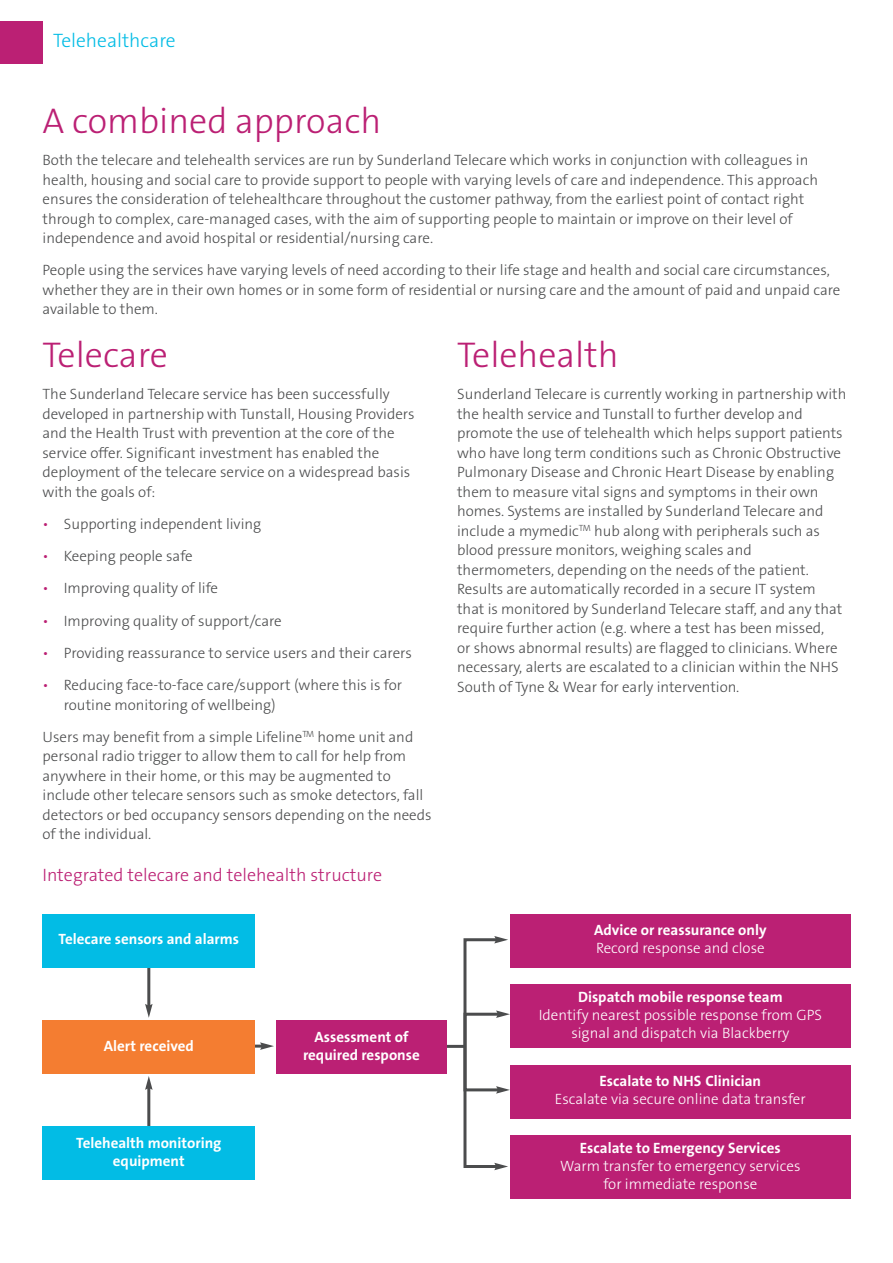
<style>
.page{position:relative;width:893px;height:1263px;background:#fff}
.page>*{position:absolute;margin:0;border:0;box-sizing:border-box;transform-origin:0 0}
.t1{font:300 36px "The Sans B W3";color:#bb2074}
.t2{font:300 19.5px "The Sans B W3";color:#02bce5}
.t3{font:300 18px "The Sans B W3";color:#bb2074}
.t4{font:300 15px/19.5px "The Sans B W3";color:#4b4c4d}
.t5{font:700 15px/18px "The Sans B W7";color:#fff;text-align:center}
.t6{font:300 15px/18px "The Sans B W3";color:#fff;text-align:center}
.s1{color:#bb2074}
</style>
<div class="page">
<hr style="left:413px;top:1045px;width:52px;height:3px;background:#4b4c4d">
<hr style="left:147px;top:1087px;width:3px;height:49px;background:#4b4c4d">
<svg style="left:145px;top:1076px;width:8px;height:14px"></svg>
<svg style="left:462px;top:936px;width:48px;height:234px"></svg>
<hr style="left:205px;top:1044px;width:58px;height:3px;background:#4b4c4d">
<svg style="left:260px;top:1042px;width:14px;height:8px"></svg>
<hr style="left:147px;top:958px;width:3px;height:48px;background:#4b4c4d">
<svg style="left:145px;top:1004px;width:8px;height:14px"></svg>
<div style="left:0;top:21px;width:43px;height:43px;background:#bb2074"></div>
<div style="left:43px;top:914px;width:212px;height:53px;background:#02bce5"></div>
<div style="left:43px;top:1127px;width:212px;height:53px;background:#02bce5"></div>
<div style="left:43px;top:1020px;width:212px;height:54px;background:#f47d31"></div>
<div style="left:276px;top:1020px;width:170px;height:54px;background:#bb2074"></div>
<div style="left:510px;top:914px;width:340px;height:53px;background:#bb2074"></div>
<div style="left:510px;top:1135px;width:340px;height:64px;background:#bb2074"></div>
<div style="left:510px;top:984px;width:340px;height:64px;background:#bb2074"></div>
<div style="left:510px;top:1065px;width:340px;height:53px;background:#bb2074"></div>
<h2 class="t2" style="left:53px;top:33px;width:124px">Telehealthcare</h2>
<h1 class="t1" style="left:43px;top:107px;width:340px">A combined approach</h1>
<p class="t4" style="left:43px;top:152px;width:777px">Both the telecare and telehealth services are run by Sunderland Telecare which works in conjunction with colleagues in health, housing and social care to provide support to people with varying levels of care and independence. This approach ensures the consideration of telehealthcare throughout the customer pathway, from the earliest point of contact right through to complex, care-managed cases, with the aim of supporting people to maintain or improve on their level of independence and avoid hospital or residential/nursing care.</p>
<p class="t4" style="left:43px;top:262px;width:799px">People using the services have varying levels of need according to their life stage and health and social care circumstances, whether they are in their own homes or in some form of residential or nursing care and the amount of paid and unpaid care available to them.</p>
<h1 class="t1" style="left:43px;top:341px;width:127px">Telecare</h1>
<p class="t4" style="left:43px;top:386px;width:374px">The Sunderland Telecare service has been successfully developed in partnership with Tunstall, Housing Providers and the Health Trust with prevention at the core of the service offer. Significant investment has enabled the deployment of the telecare service on a widespread basis with the goals of:</p>
<p class="t4" style="left:43px;top:515px;width:220px"><span class="s1">•</span> Supporting independent living</p>
<p class="t4" style="left:43px;top:548px;width:152px"><span class="s1">•</span> Keeping people safe</p>
<p class="t4" style="left:43px;top:580px;width:177px"><span class="s1">•</span> Improving quality of life</p>
<p class="t4" style="left:43px;top:612px;width:241px"><span class="s1">•</span> Improving quality of support/care</p>
<p class="t4" style="left:43px;top:644px;width:371px"><span class="s1">•</span> Providing reassurance to service users and their carers</p>
<p class="t4" style="left:64px;top:677px;width:340px;text-indent:-21px"><span class="s1">•</span> Reducing face-to-face care/support (where this is for routine monitoring of wellbeing)</p>
<p class="t4" style="left:43px;top:729px;width:391px">Users may benefit from a simple Lifeline<sup>TM</sup> home unit and personal radio trigger to allow them to call for help from anywhere in their home, or this may be augmented to include other telecare sensors such as smoke detectors, fall detectors or bed occupancy sensors depending on the needs of the individual.</p>
<p class="t3" style="left:43px;top:868px;width:341px">Integrated telecare and telehealth structure</p>
<p class="t5" style="left:59px;top:932px;width:182px">Telecare sensors and alarms</p>
<p class="t5" style="left:104px;top:1038px;width:91px">Alert received</p>
<p class="t5" style="left:303px;top:1029px;width:118px">Assessment of required response</p>
<p class="t5" style="left:76px;top:1135px;width:147px">Telehealth monitoring equipment</p>
<h1 class="t1" style="left:457px;top:341px;width:163px">Telehealth</h1>
<p class="t4" style="left:457px;top:386px;width:391px">Sunderland Telecare is currently working in partnership with the health service and Tunstall to further develop and promote the use of telehealth which helps support patients who have long term conditions such as Chronic Obstructive Pulmonary Disease and Chronic Heart Disease by enabling them to measure vital signs and symptoms in their own homes. Systems are installed by Sunderland Telecare and include a mymedic<sup>TM</sup> hub along with peripherals such as blood pressure monitors, weighing scales and thermometers, depending on the needs of the patient.<br>Results are automatically recorded in a secure IT system that is monitored by Sunderland Telecare staff, and any that require further action (e.g. where a test has been missed,<br>or shows abnormal results) are flagged to clinicians. Where necessary, alerts are escalated to a clinician within the NHS South of Tyne &amp; Wear for early intervention.</p>
<p class="t5" style="left:594px;top:923px;width:174px">Advice or reassurance only</p>
<p class="t6" style="left:596px;top:941px;width:170px">Record response and close</p>
<p class="t5" style="left:578px;top:989px;width:206px">Dispatch mobile response team</p>
<p class="t6" style="left:539px;top:1007px;width:285px">Identify nearest possible response from GPS signal and dispatch via Blackberry</p>
<p class="t5" style="left:600px;top:1074px;width:163px">Escalate to NHS Clinician</p>
<p class="t6" style="left:555px;top:1092px;width:252px">Escalate via secure online data transfer</p>
<p class="t5" style="left:580px;top:1140px;width:202px">Escalate to Emergency Services</p>
<p class="t6" style="left:560px;top:1158px;width:242px">Warm transfer to emergency services for immediate response</p>
</div>
